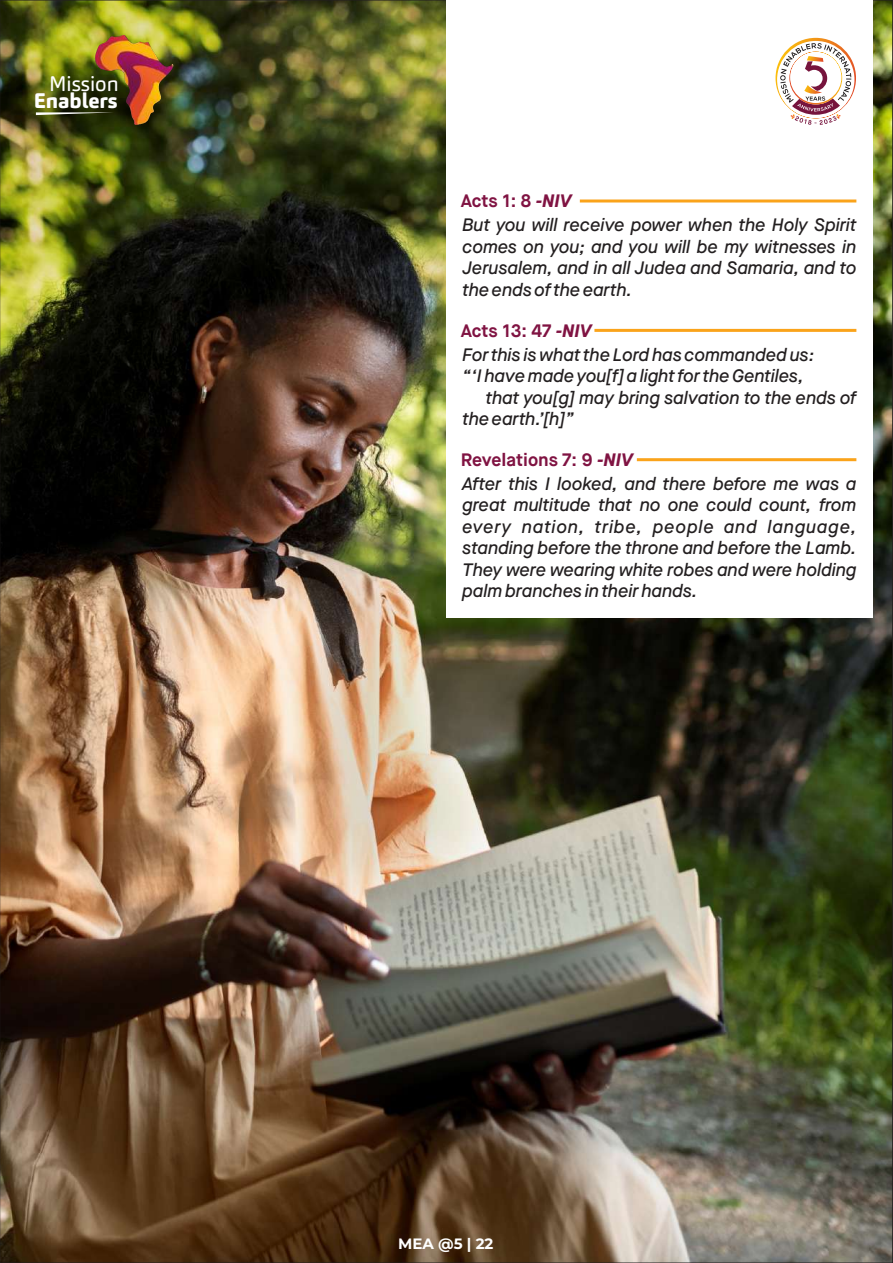
<style>
.page{position:relative;width:893px;height:1263px;background:#fff}
.page>*{position:absolute;margin:0;border:0;box-sizing:border-box;transform-origin:0 0}
.t1{font:800 20.85px "Carnas W03";color:#fff}
.t2{font:20.85px "Carnas W03";color:#fff}
.t3{font:italic 500 18px/21.5px "Maison Neue";color:#231f20;text-align:justify}
.t4{font:700 18px "Maison Neue";color:#801342}
.t5{font:700 15px "Montserrat";color:#fff}
.s1{font-style:italic}
</style>
<div class="page">
<img style="left:2px;top:2px;width:889px;height:1259px">
<img style="left:94px;top:35px;width:81px;height:90px">
<svg style="left:36px;top:112px;width:78px;height:3px"></svg>
<div style="left:446px;top:0;width:427px;height:618px;background:#fff"></div>
<hr style="left:580px;top:199px;width:276px;height:3px;background:#faa31a">
<hr style="left:594px;top:329px;width:262px;height:3px;background:#faa31a">
<hr style="left:637px;top:458px;width:219px;height:3px;background:#faa31a">
<svg style="left:775px;top:38px;width:81px;height:87px"></svg>
<p class="t2" style="left:49px;top:70px;width:71px">Mission</p>
<p class="t1" style="left:34px;top:87px;width:85px">Enablers</p>
<p class="t4" style="left:461px;top:193px;width:112px">Acts 1: 8 <span class="s1">-NIV</span></p>
<p class="t3" style="left:462px;top:216px;width:396px">But you will receive power when the Holy Spirit comes on you; and you will be my witnesses in Jerusalem, and in all Judea and Samaria, and to the ends of the earth.</p>
<p class="t4" style="left:461px;top:323px;width:132px">Acts 13: 47 <span class="s1">-NIV</span></p>
<p class="t3" style="left:462px;top:346px;width:354px">For this is what the Lord has commanded us:</p>
<p class="t3" style="left:462px;top:367px;width:343px">“‘I have made you[f] a light for the Gentiles,</p>
<p class="t3" style="left:485px;top:389px;width:372px">that you[g] may bring salvation to the ends of</p>
<p class="t3" style="left:462px;top:410px;width:113px">the earth.’[h]”</p>
<p class="t4" style="left:461px;top:452px;width:174px">Revelations 7: 9 <span class="s1">-NIV</span></p>
<p class="t3" style="left:462px;top:475px;width:396px">After this I looked, and there before me was a great multitude that no one could count, from every nation, tribe, people and language, standing before the throne and before the Lamb.<br>They were wearing white robes and were holding palm branches in their hands.</p>
<p class="t5" style="left:398px;top:1235px;width:97px">MEA @5 | 22</p>
</div>
